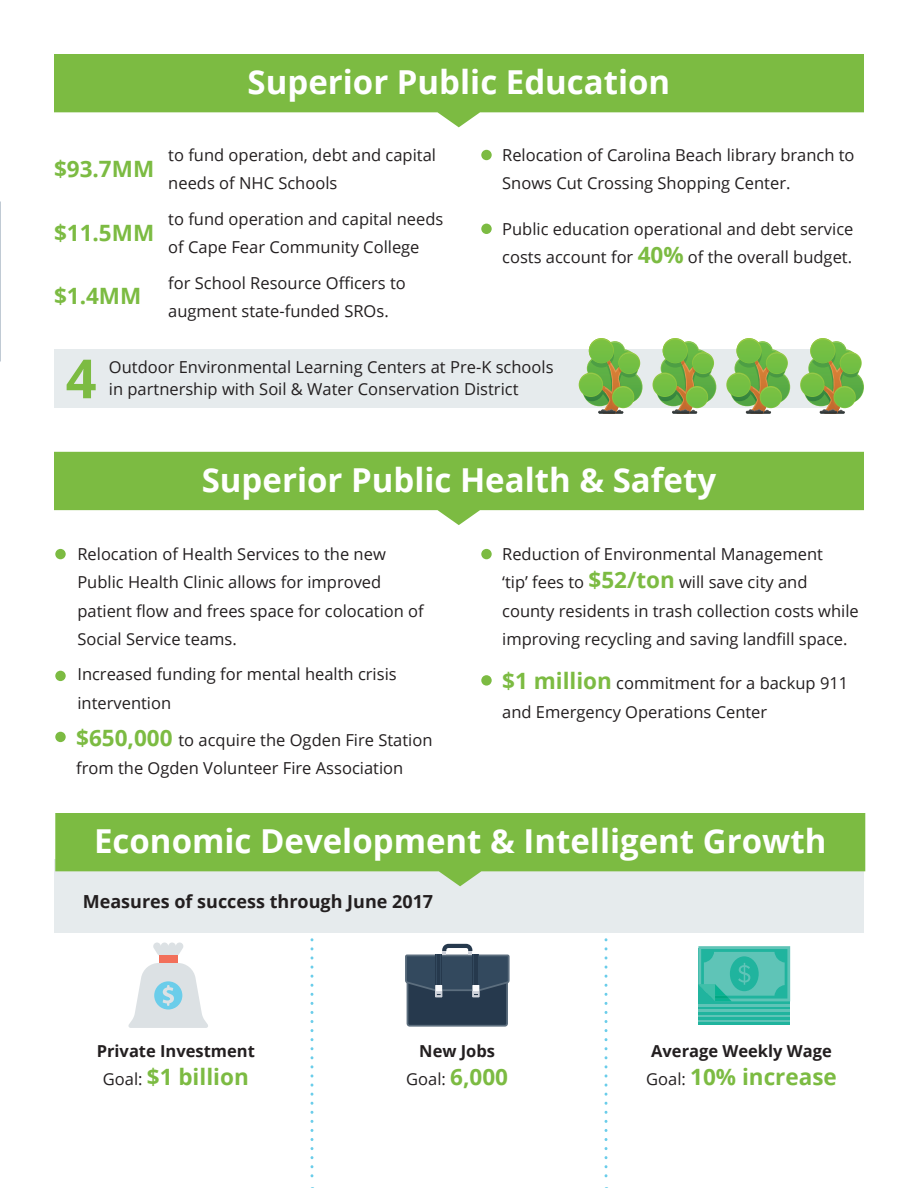
<style>
.page{position:relative;width:918px;height:1188px;background:#fff}
.page>*{position:absolute;margin:0;border:0;box-sizing:border-box;transform-origin:0 0}
.t1{font:700 54px "Open Sans";color:#7cbb42}
.t2{font:700 33px "Open Sans";color:#fff}
.t3{font:700 22.5px "Open Sans";color:#7cbb42}
.t4{font:700 18px "Open Sans";color:#231f20}
.t5{font:16.5px/28.5px "Open Sans";color:#231f20}
.t6{font:700 16.5px "Open Sans";color:#231f20}
.s1{font-weight:700;font-size:22.5px;color:#7cbb42}
.s2{font-weight:400;font-size:16.5px;color:#231f20}
</style>
<div class="page">
<svg style="left:605px;top:938px;width:3px;height:250px"></svg>
<svg style="left:310px;top:938px;width:3px;height:250px"></svg>
<div style="left:54px;top:859px;width:810px;height:74px;background:#e6ebed"></div>
<div style="left:54px;top:349px;width:776px;height:59px;background:#e6ebed"></div>
<svg style="left:54px;top:54px;width:810px;height:73px;fill:#7cbb42"></svg>
<svg style="left:54px;top:452px;width:810px;height:73px;fill:#7cbb42"></svg>
<div style="left:481px;top:150px;width:11px;height:10px;background:#7cbb42;border-radius:50%"></div>
<div style="left:481px;top:224px;width:11px;height:10px;background:#7cbb42;border-radius:50%"></div>
<svg style="left:801px;top:338px;width:63px;height:76px"></svg>
<svg style="left:653px;top:338px;width:63px;height:76px"></svg>
<svg style="left:727px;top:338px;width:63px;height:76px"></svg>
<div style="left:579px;top:373px;width:24px;height:24px;background:#83c340;border-radius:12px"></div>
<svg style="left:580px;top:338px;width:63px;height:76px"></svg>
<div style="left:55px;top:549px;width:11px;height:10px;background:#7cbb42;border-radius:50%"></div>
<div style="left:55px;top:671px;width:11px;height:10px;background:#7cbb42;border-radius:50%"></div>
<div style="left:481px;top:549px;width:11px;height:10px;background:#7cbb42;border-radius:50%"></div>
<div style="left:481px;top:675px;width:11px;height:11px;background:#7cbb42;border-radius:50%"></div>
<div style="left:55px;top:732px;width:11px;height:10px;background:#7cbb42;border-radius:50%"></div>
<svg style="left:55px;top:813px;width:810px;height:73px;fill:#7cbb42"></svg>
<svg style="left:128px;top:963px;width:80px;height:65px"></svg>
<svg style="left:153px;top:943px;width:30px;height:14px"></svg>
<div style="left:159px;top:956px;width:18px;height:7px;background:#f26f5a"></div>
<svg style="left:407px;top:956px;width:101px;height:71px"></svg>
<div style="left:408px;top:957px;width:98px;height:68px;background:#26394d"></div>
<svg style="left:405px;top:944px;width:105px;height:53px"></svg>
<div style="left:698px;top:969px;width:92px;height:55px;background:#20b49e"></div>
<div style="left:698px;top:967px;width:92px;height:55px;background:linear-gradient(to right,#20b49e,#20b49e)"></div>
<div style="left:698px;top:964px;width:92px;height:55px;background:#20b49e"></div>
<div style="left:698px;top:961px;width:92px;height:56px;background:linear-gradient(to right,#5fc4b7,#5fc4b7)"></div>
<div style="left:698px;top:959px;width:92px;height:55px;background:#20b49e"></div>
<div style="left:698px;top:956px;width:92px;height:56px;background:#5fc4b7"></div>
<div style="left:698px;top:954px;width:92px;height:55px;background:linear-gradient(to right,#5fc4b7,#5fc4b7)"></div>
<div style="left:698px;top:951px;width:92px;height:55px;background:#5fc4b7"></div>
<div style="left:698px;top:949px;width:92px;height:55px;background:linear-gradient(to right,#21b49d,#3fbcaa)"></div>
<svg style="left:698px;top:946px;width:92px;height:55px"></svg>
<p class="t2" style="left:248px;top:59px;width:424px">Superior Public Education</p>
<p class="t3" style="left:54px;top:153px;width:102px">$93.7MM</p>
<p class="t3" style="left:54px;top:217px;width:102px">$11.5MM</p>
<p class="t3" style="left:54px;top:280px;width:89px">$1.4MM</p>
<p class="t5" style="left:168px;top:140px;width:269px">to fund operation, debt and capital</p>
<p class="t5" style="left:168px;top:168px;width:171px">needs of NHC Schools</p>
<p class="t5" style="left:168px;top:204px;width:277px">to fund operation and capital needs</p>
<p class="t5" style="left:168px;top:233px;width:253px">of Cape Fear Community College</p>
<p class="t5" style="left:168px;top:268px;width:239px">for School Resource Officers to</p>
<p class="t5" style="left:168px;top:297px;width:222px">augment state-funded SROs.</p>
<p class="t5" style="left:502px;top:140px;width:354px">Relocation of Carolina Beach library branch to</p>
<p class="t5" style="left:502px;top:168px;width:290px">Snows Cut Crossing Shopping Center.</p>
<p class="t5" style="left:502px;top:214px;width:353px">Public education operational and debt service</p>
<p class="t5" style="left:502px;top:243px;width:351px">costs account for <span class="s1">40%</span> of the overall budget.</p>
<p class="t1" style="left:66px;top:341px;width:32px">4</p>
<p class="t5" style="left:109px;top:352px;width:446px">Outdoor Environmental Learning Centers at Pre-K schools</p>
<p class="t5" style="left:109px;top:374px;width:411px">in partnership with Soil &amp; Water Conservation District</p>
<p class="t2" style="left:202px;top:457px;width:516px">Superior Public Health &amp; Safety</p>
<p class="t5" style="left:77px;top:539px;width:310px">Relocation of Health Services to the new</p>
<p class="t5" style="left:77px;top:567px;width:305px">Public Health Clinic allows for improved</p>
<p class="t5" style="left:77px;top:596px;width:348px">patient flow and frees space for colocation of</p>
<p class="t5" style="left:77px;top:624px;width:161px">Social Service teams.</p>
<p class="t5" style="left:77px;top:659px;width:321px">Increased funding for mental health crisis</p>
<p class="t5" style="left:77px;top:688px;width:95px">intervention</p>
<p class="t5" style="left:76px;top:725px;width:358px"><span class="s1">$650,000</span> to acquire the Ogden Fire Station from the Ogden Volunteer Fire Association</p>
<p class="t5" style="left:502px;top:539px;width:322px">Reduction of Environmental Management</p>
<p class="t5" style="left:502px;top:567px;width:358px">‘tip’ fees to <span class="s1">$52/ton</span> will save city and county residents in trash collection costs while improving recycling and saving landfill space.</p>
<p class="t5" style="left:502px;top:669px;width:348px"><span class="s1">$1 million</span> commitment for a backup 911 and Emergency Operations Center</p>
<p class="t2" style="left:94px;top:818px;width:734px">Economic Development &amp; Intelligent Growth</p>
<p class="t4" style="left:83px;top:889px;width:352px">Measures of success through June 2017</p>
<p class="t6" style="left:97px;top:1039px;width:160px">Private Investment</p>
<p class="t3" style="left:103px;top:1061px;width:147px"><span class="s2">Goal:</span> $1 billion</p>
<p class="t6" style="left:419px;top:1039px;width:77px">New Jobs</p>
<p class="t5" style="left:406px;top:1065px;width:103px">Goal: <span class="s1">6,000</span></p>
<p class="t6" style="left:651px;top:1039px;width:182px">Average Weekly Wage</p>
<p class="t3" style="left:646px;top:1061px;width:192px"><span class="s2">Goal:</span> 10% increase</p>
</div>
